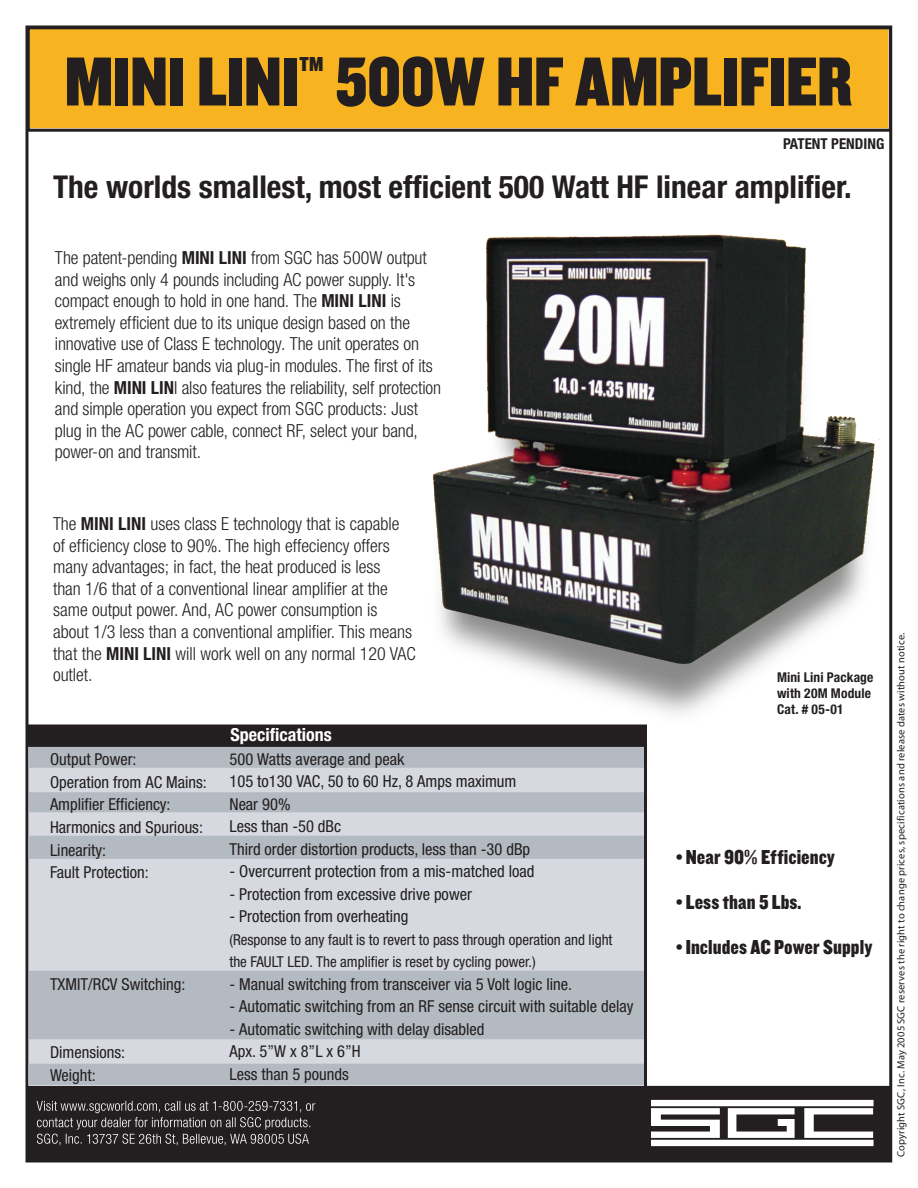
<style>
.page{position:relative;width:918px;height:1188px;background:#fff}
.page>*{position:absolute;margin:0;border:0;box-sizing:border-box;transform-origin:0 0}
.t1{font:72px "Knockout HTF70 Full Welterwt";letter-spacing:-.01em;color:#231f20}
.t2{font:700 condensed 31.5px "Helvetica Neue";color:#231f20}
.t3{font:21px "Knockout HTF70 Full Welterwt";letter-spacing:.005em;color:#231f20}
.t4{font:300 condensed 18px/21.6px "Helvetica Neue";letter-spacing:-.005em;color:#231f20}
.t5{font:700 condensed 18px "Helvetica Neue";color:#fff}
.t6{font:condensed 16.5px/22.5px "Helvetica Neue";color:#231f20}
.t7{font:condensed 15px/22.5px "Helvetica Neue";color:#231f20}
.t8{font:700 condensed 15px "Helvetica Neue";color:#231f20}
.t9{font:700 condensed 13.5px/16.2px "Helvetica Neue";letter-spacing:.01em;color:#231f20}
.t10{font:10.5px "Myriad";letter-spacing:.015em;color:#231f20}
.s1{font-weight:700}
</style>
<div class="page">
<img style="left:432px;top:213px;width:461px;height:510px">
<div style="left:29px;top:29px;width:859px;height:99px;background:#f8b420"></div>
<div style="left:27px;top:26px;width:865px;height:106px;border:3px solid #231f20"></div>
<div style="left:28px;top:1086px;width:863px;height:74px;background:#231f20"></div>
<svg style="left:37px;top:1101px;width:278px;height:44px"></svg>
<div style="left:651px;top:1100px;width:223px;height:6px;background:#fff"></div>
<div style="left:651px;top:1140px;width:223px;height:6px;background:#fff"></div>
<svg style="left:651px;top:1108px;width:69px;height:30px"></svg>
<svg style="left:804px;top:1108px;width:69px;height:30px"></svg>
<svg style="left:728px;top:1108px;width:67px;height:30px"></svg>
<svg style="left:25px;top:735px;width:624px;height:355px;background:#c2c7cd"></svg>
<div style="left:27px;top:724px;width:620px;height:22px;background:#231f20"></div>
<p class="t1" style="left:65px;top:43px;width:236px">MINI LINI</p>
<p class="t3" style="left:300px;top:53px;width:25px">TM</p>
<p class="t1" style="left:335px;top:43px;width:519px">500W HF AMPLIFIER</p>
<p class="t8" style="left:783px;top:134px;width:103px">PATENT PENDING</p>
<p class="t2" style="left:53px;top:168px;width:800px">The worlds smallest, most efficient 500 Watt HF linear amplifier.</p>
<p class="t4" style="left:55px;top:247px;width:388px">The patent-pending <span class="s1">MINI LINI</span> from SGC has 500W output and weighs only 4 pounds including AC power supply. It's compact enough to hold in one hand. The <span class="s1">MINI LINI</span> is extremely efficient due to its unique design based on the innovative use of Class E technology. The unit operates on single HF amateur bands via plug-in modules. The first of its kind, the <span class="s1">MINI LIN</span>I also features the reliability, self protection and simple operation you expect from SGC products: Just plug in the AC power cable, connect RF, select your band, power-on and transmit.</p>
<p class="t4" style="left:53px;top:513px;width:364px">The <span class="s1">MINI LINI</span> uses class E technology that is capable of efficiency close to 90%. The high effeciency offers many advantages; in fact, the heat produced is less<br>than 1/6 that of a conventional linear amplifier at the same output power. And, AC power consumption is about 1/3 less than a conventional amplifier. This means that the <span class="s1">MINI LINI</span> will work well on any normal 120 VAC outlet.</p>
<p class="t6" style="left:50px;top:748px;width:158px">Output Power:<br>Operation from AC Mains:<br>Amplifier Efficiency:<br>Harmonics and Spurious:<br>Linearity:<br>Fault Protection:</p>
<p class="t6" style="left:50px;top:973px;width:137px">TXMIT/RCV Switching:</p>
<p class="t6" style="left:50px;top:1041px;width:77px">Dimensions:<br>Weight:</p>
<p class="t5" style="left:231px;top:723px;width:103px">Specifications</p>
<p class="t6" style="left:229px;top:747px;width:302px">500 Watts average and peak<br>105 to130 VAC, 50 to 60 Hz, 8 Amps maximum<br>Near 90%<br>Less than -50 dBc<br>Third order distortion products, less than -30 dBp</p>
<p class="t6" style="left:229px;top:860px;width:306px">- Overcurrent protection from a mis-matched load</p>
<p class="t6" style="left:229px;top:882px;width:244px">- Protection from excessive drive power</p>
<p class="t6" style="left:229px;top:905px;width:181px">- Protection from overheating</p>
<p class="t7" style="left:230px;top:928px;width:385px">(Response to any fault is to revert to pass through operation and light the FAULT LED. The amplifier is reset by cycling power.)</p>
<p class="t6" style="left:230px;top:972px;width:344px">- Manual switching from transceiver via 5 Volt logic line.</p>
<p class="t6" style="left:230px;top:995px;width:406px">- Automatic switching from an RF sense circuit with suitable delay</p>
<p class="t6" style="left:230px;top:1017px;width:257px">- Automatic switching with delay disabled<br>Apx. 5”W x 8”L x 6”H<br>Less than 5 pounds</p>
<p class="t9" style="left:777px;top:669px;width:98px">Mini Lini Package with 20M Module<br>Cat. # 05-01</p>
<p class="t3" style="left:676px;top:846px;width:160px">• Near 90% Efficiency</p>
<p class="t3" style="left:676px;top:891px;width:127px">• Less than 5 Lbs.</p>
<p class="t3" style="left:676px;top:936px;width:198px">• Includes AC Power Supply</p>
<p class="t10" style="left:896px;top:1157px;width:526px;rotate:-90deg">Copyright SGC, Inc. May 2005 SGC reserves the right to change prices, specifications and release dates without notice.</p>
</div>
